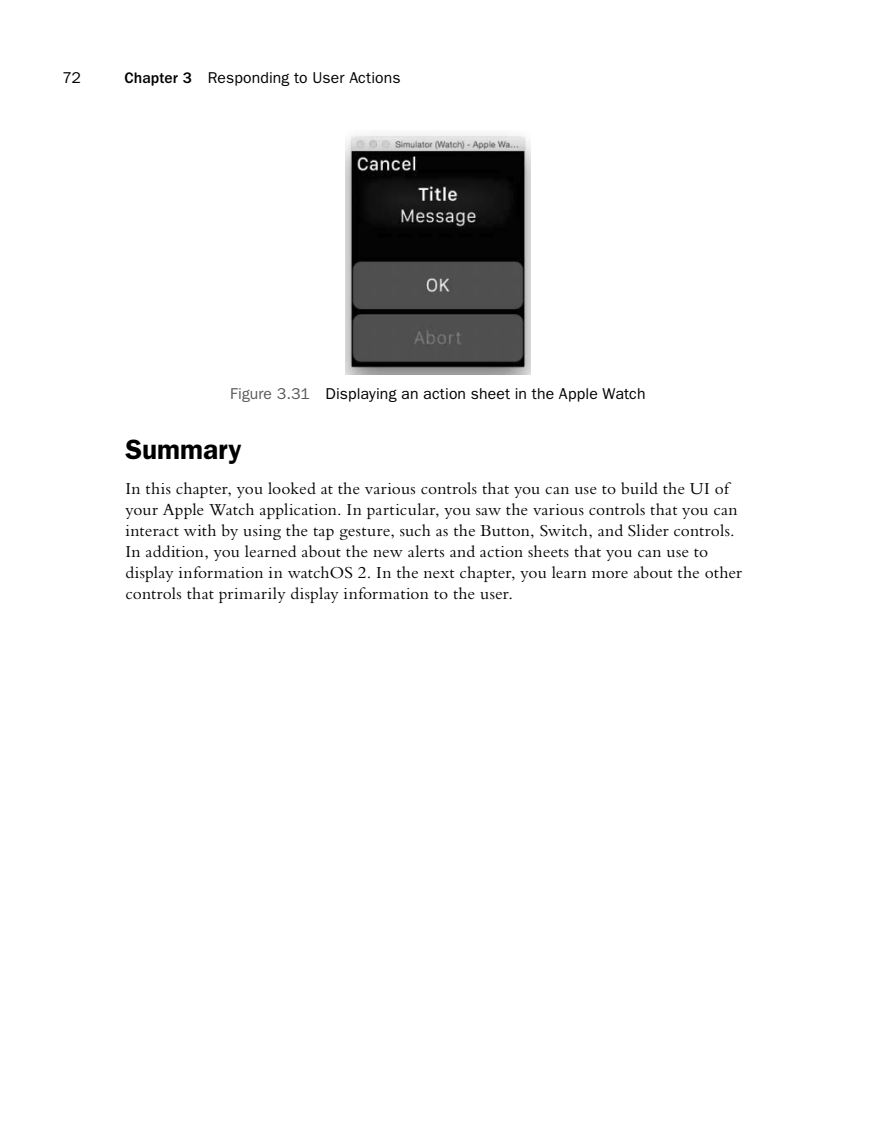
<style>
.page{position:relative;width:881px;height:1133px;background:#fff}
.page>*{position:absolute;margin:0;border:0;box-sizing:border-box;transform-origin:0 0}
.t1{font:600 28px "Franklin Gothic";letter-spacing:-.005em;color:#000}
.t2{font:17.5px/21px "Bembo";letter-spacing:.01em;color:#000}
.t3{font:15.75px "Franklin Gothic";letter-spacing:.01em;color:#000}
.s1{font-weight:500}
.s2{color:#595959}
</style>
<div class="page">
<img style="left:345px;top:135px;width:185px;height:239px">
<p class="t3" style="left:62px;top:69px;width:20px">72</p>
<p class="t3" style="left:124px;top:69px;width:278px"><span class="s1">Chapter 3</span> Responding to User Actions</p>
<p class="t3" style="left:230px;top:385px;width:417px"><span class="s2">Figure 3.31</span> Displaying an action sheet in the Apple Watch</p>
<h1 class="t1" style="left:125px;top:432px;width:118px">Summary</h1>
<p class="t2" style="left:125px;top:477px;width:618px">In this chapter, you looked at the various controls that you can use to build the UI of your Apple Watch application. In particular, you saw the various controls that you can interact with by using the tap gesture, such as the Button, Switch, and Slider controls.<br>In addition, you learned about the new alerts and action sheets that you can use to display information in watchOS 2. In the next chapter, you learn more about the other controls that primarily display information to the user.</p>
</div>
